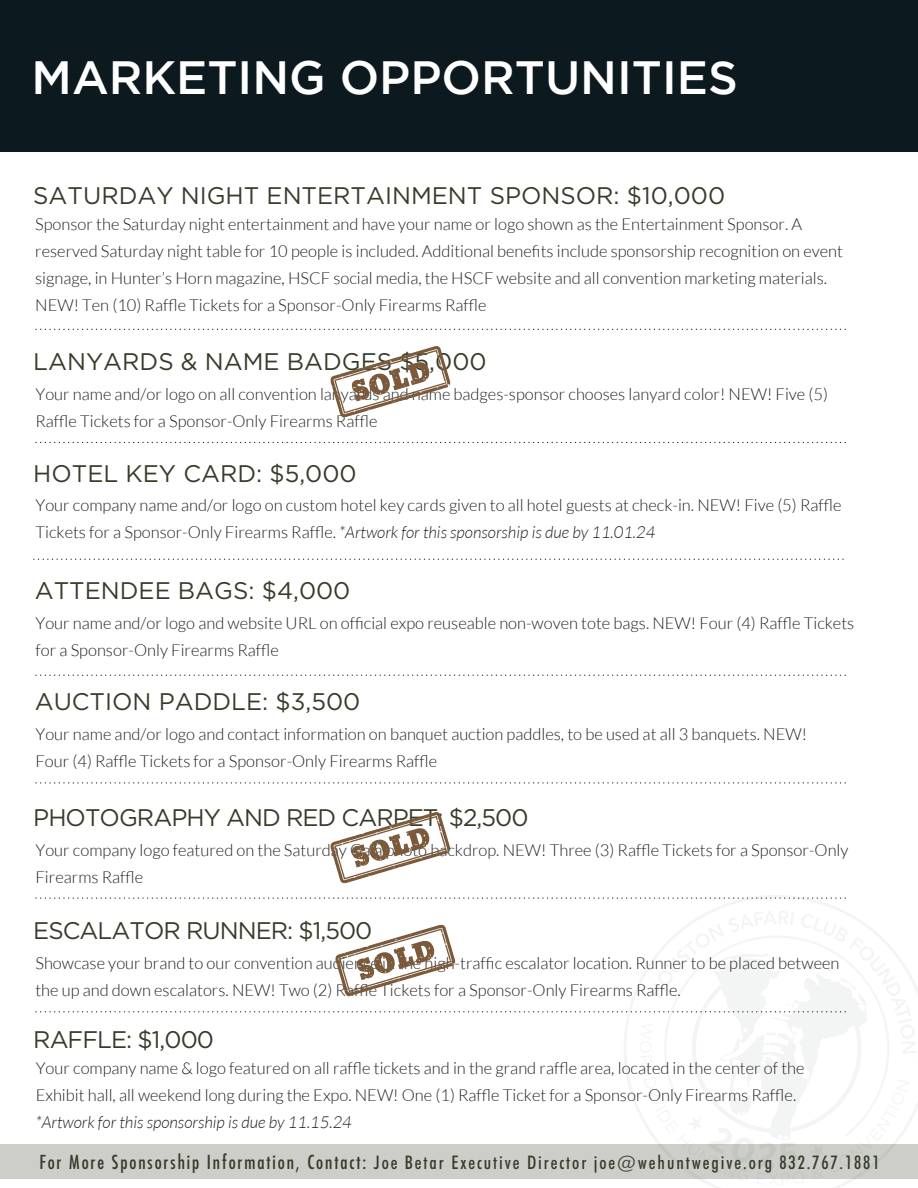
<style>
.page{position:relative;width:918px;height:1188px;background:#fff}
.page>*{position:absolute;margin:0;border:0;box-sizing:border-box;transform-origin:0 0}
.t1{font:500 46.65px "Gotham";color:#fff}
.t2{font:24px "Homepage Baukasten";color:#363c2a}
.t3{font:24px "Homepage Baukasten";letter-spacing:-.04em;color:#363c2a}
.t4{font:500 condensed 18.75px "Futura BT";letter-spacing:.1em;color:#363c2a}
.t5{font:300 16.5px/27px "Lato";color:#231f20}
.t6{font:italic 300 16.5px "Lato";color:#231f20}
.s1{font-style:italic}
.s2{font-family:"Futura";font-weight:400}
</style>
<div class="page">
<div style="left:0;top:1144px;width:918px;height:35px;background:#cdceca"></div>
<svg style="left:34px;top:559px;width:810px;height:1px"></svg>
<svg style="left:36px;top:675px;width:810px;height:1px"></svg>
<svg style="left:36px;top:442px;width:810px;height:1px"></svg>
<svg style="left:36px;top:329px;width:810px;height:1px"></svg>
<svg style="left:36px;top:782px;width:810px;height:2px"></svg>
<svg style="left:36px;top:897px;width:810px;height:2px"></svg>
<div style="left:0;top:0;width:918px;height:151px;background:#0c191e"></div>
<svg style="left:330px;top:812px;width:120px;height:71px"></svg>
<svg style="left:330px;top:346px;width:120px;height:71px"></svg>
<svg style="left:36px;top:911px;width:880px;height:274px"></svg>
<h1 class="t1" style="left:32px;top:51px;width:708px">MARKETING OPPORTUNITIES</h1>
<h2 class="t2" style="left:33px;top:182px;width:693px">SATURDAY NIGHT ENTERTAINMENT SPONSOR: $10,000</h2>
<p class="t5" style="left:35px;top:211px;width:809px">Sponsor the Saturday night entertainment and have your name or logo shown as the Entertainment Sponsor. A reserved Saturday night table for 10 people is included. Additional benefits include sponsorship recognition on event signage, in Hunter’s Horn magazine, HSCF social media, the HSCF website and all convention marketing materials.<br>NEW! Ten (10) Raffle Tickets for a Sponsor-Only Firearms Raffle</p>
<h2 class="t2" style="left:33px;top:348px;width:455px">LANYARDS &amp; NAME BADGES $5,000</h2>
<p class="t5" style="left:36px;top:381px;width:794px">Your name and/or logo on all convention lanyards and name badges-sponsor chooses lanyard color! NEW! Five (5)<br>Raffle Tickets for a Sponsor-Only Firearms Raffle</p>
<h2 class="t2" style="left:33px;top:460px;width:325px">HOTEL KEY CARD: $5,000</h2>
<p class="t5" style="left:36px;top:492px;width:808px">Your company name and/or logo on custom hotel key cards given to all hotel guests at check-in. NEW! Five (5) Raffle<br>Tickets for a Sponsor-Only Firearms Raffle. <span class="s1">*Artwork for this sponsorship is due by 11.01.24</span></p>
<h2 class="t2" style="left:35px;top:578px;width:317px">ATTENDEE BAGS: $4,000</h2>
<p class="t5" style="left:36px;top:610px;width:820px">Your name and/or logo and website URL on official expo reuseable non-woven tote bags. NEW! Four (4) Raffle Tickets for a Sponsor-Only Firearms Raffle</p>
<h2 class="t2" style="left:35px;top:688px;width:327px">AUCTION PADDLE: $3,500</h2>
<p class="t5" style="left:36px;top:721px;width:773px">Your name and/or logo and contact information on banquet auction paddles, to be used at all 3 banquets. NEW!<br>Four (4) Raffle Tickets for a Sponsor-Only Firearms Raffle</p>
<h2 class="t3" style="left:33px;top:804px;width:497px">PHOTOGRAPHY AND RED CARPET: $2,500</h2>
<p class="t5" style="left:36px;top:837px;width:815px">Your company logo featured on the Saturday Gala photo backdrop. NEW! Three (3) Raffle Tickets for a Sponsor-Only<br>Firearms Raffle</p>
<h2 class="t3" style="left:33px;top:917px;width:341px">ESCALATOR RUNNER: $1,500</h2>
<p class="t5" style="left:35px;top:949px;width:806px">Showcase your brand to our convention audience in the high-traffic escalator location. Runner to be placed between the up and down escalators. NEW! Two (2) Raffle Tickets for a Sponsor-Only Firearms Raffle.</p>
<h2 class="t3" style="left:33px;top:1026px;width:182px">RAFFLE: $1,000</h2>
<p class="t5" style="left:36px;top:1055px;width:770px">Your company name &amp; logo featured on all raffle tickets and in the grand raffle area, located in the center of the<br>Exhibit hall, all weekend long during the Expo. NEW! One (1) Raffle Ticket for a Sponsor-Only Firearms Raffle.</p>
<p class="t6" style="left:36px;top:1114px;width:318px">*Artwork for this sponsorship is due by 11.15.24</p>
<p class="t4" style="left:39px;top:1151px;width:842px"><span class="s2">For More Sponsorship Information, Contact:</span> Joe Betar Executive Director joe@wehuntwegive.org 832.767.1881</p>
</div>
